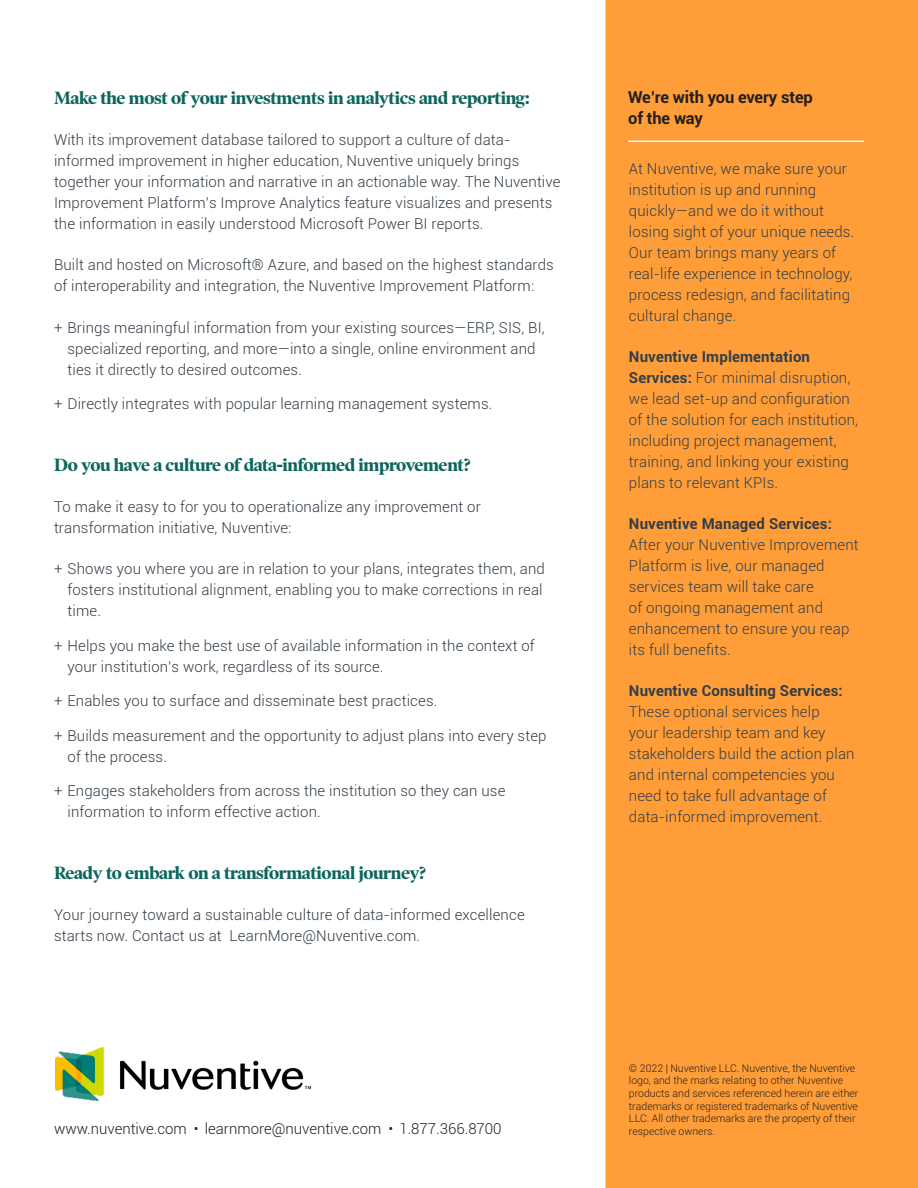
<style>
.page{position:relative;width:918px;height:1188px;background:#fff}
.page>*{position:absolute;margin:0;border:0;box-sizing:border-box;transform-origin:0 0}
.t1{font:700 18px "Poynter OS Disp";letter-spacing:-.02em;color:#0d665e}
.t2{font:700 16.5px/21px "Roboto";letter-spacing:-.01em;color:#231f20}
.Sidebar_Body_Text{font:300 15px/21px "Roboto";letter-spacing:.01em;color:#323d47}
.t3{font:300 15px "Roboto";color:#231f20}
.t4{font:300 10.5px/12.6px "Roboto";color:#231f20}
.s1{font-weight:700}
</style>
<div class="page">
<div style="left:606px;top:0;width:312px;height:1188px;background:#ff9e38"></div>
<hr style="left:628px;top:140px;width:236px;height:2px;background:#fff">
<img style="left:55px;top:1047px;width:255px;height:54px">
<p class="t1" style="left:54px;top:87px;width:477px">Make the most of your investments in analytics and reporting:</p>
<p class="Sidebar_Body_Text" style="left:54px;top:129px;width:508px">With its improvement database tailored to support a culture of data&shy;informed improvement in higher education, Nuventive uniquely brings together your information and narrative in an actionable way. The Nuventive Improvement Platform’s Improve Analytics feature visualizes and presents the information in easily understood Microsoft Power BI reports.</p>
<p class="Sidebar_Body_Text" style="left:54px;top:254px;width:501px">Built and hosted on Microsoft® Azure, and based on the highest standards of interoperability and integration, the Nuventive Improvement Platform:</p>
<p class="Sidebar_Body_Text" style="left:68px;top:316px;width:479px;text-indent:-14px">+ Brings meaningful information from your existing sources—ERP, SIS, BI, specialized reporting, and more—into a single, online environment and ties it directly to desired outcomes.</p>
<p class="Sidebar_Body_Text" style="left:54px;top:393px;width:440px">+ Directly integrates with popular learning management systems.</p>
<p class="t1" style="left:54px;top:454px;width:418px">Do you have a culture of data-informed improvement?</p>
<p class="Sidebar_Body_Text" style="left:54px;top:495px;width:428px">To make it easy to for you to operationalize any improvement or transformation initiative, Nuventive:</p>
<p class="Sidebar_Body_Text" style="left:68px;top:558px;width:479px;text-indent:-14px">+ Shows you where you are in relation to your plans, integrates them, and fosters institutional alignment, enabling you to make corrections in real time.</p>
<p class="Sidebar_Body_Text" style="left:68px;top:634px;width:469px;text-indent:-14px">+ Helps you make the best use of available information in the context of your institution’s work, regardless of its source.</p>
<p class="Sidebar_Body_Text" style="left:54px;top:690px;width:385px">+ Enables you to surface and disseminate best practices.</p>
<p class="Sidebar_Body_Text" style="left:68px;top:724px;width:481px;text-indent:-14px">+ Builds measurement and the opportunity to adjust plans into every step of the process.</p>
<p class="Sidebar_Body_Text" style="left:68px;top:780px;width:439px;text-indent:-14px">+ Engages stakeholders from across the institution so they can use information to inform effective action.</p>
<p class="t1" style="left:54px;top:862px;width:373px">Ready to embark on a transformational journey?</p>
<p class="Sidebar_Body_Text" style="left:54px;top:903px;width:472px">Your journey toward a sustainable culture of data-informed excellence starts now. Contact us at LearnMore@Nuventive.com.</p>
<p class="t3" style="left:54px;top:1118px;width:449px">www.nuventive.com • learnmore@nuventive.com • 1.877.366.8700</p>
<p class="t2" style="left:628px;top:86px;width:186px">We’re with you every step of the way</p>
<p class="Sidebar_Body_Text" style="left:629px;top:157px;width:227px">At Nuventive, we make sure your institution is up and running quickly—and we do it without losing sight of your unique needs.<br>Our team brings many years of real-life experience in technology, process redesign, and facilitating cultural change.</p>
<p class="Sidebar_Body_Text" style="left:629px;top:346px;width:231px"><span class="s1">Nuventive Implementation<br>Services:</span> For minimal disruption, we lead set-up and configuration of the solution for each institution, including project management, training, and linking your existing plans to relevant KPIs.</p>
<p class="Sidebar_Body_Text" style="left:629px;top:513px;width:231px"><span class="s1">Nuventive Managed Services:<br></span>After your Nuventive Improvement<br>Platform is live, our managed services team will take care<br>of ongoing management and enhancement to ensure you reap its full benefits.</p>
<p class="Sidebar_Body_Text" style="left:629px;top:680px;width:227px"><span class="s1">Nuventive Consulting Services:<br></span>These optional services help<br>your leadership team and key stakeholders build the action plan and internal competencies you need to take full advantage of data-informed improvement.</p>
<p class="t4" style="left:629px;top:1061px;width:231px">© 2022 | Nuventive LLC. Nuventive, the Nuventive logo, and the marks relating to other Nuventive products and services referenced herein are either trademarks or registered trademarks of Nuventive LLC. All other trademarks are the property of their respective owners.</p>
</div>
